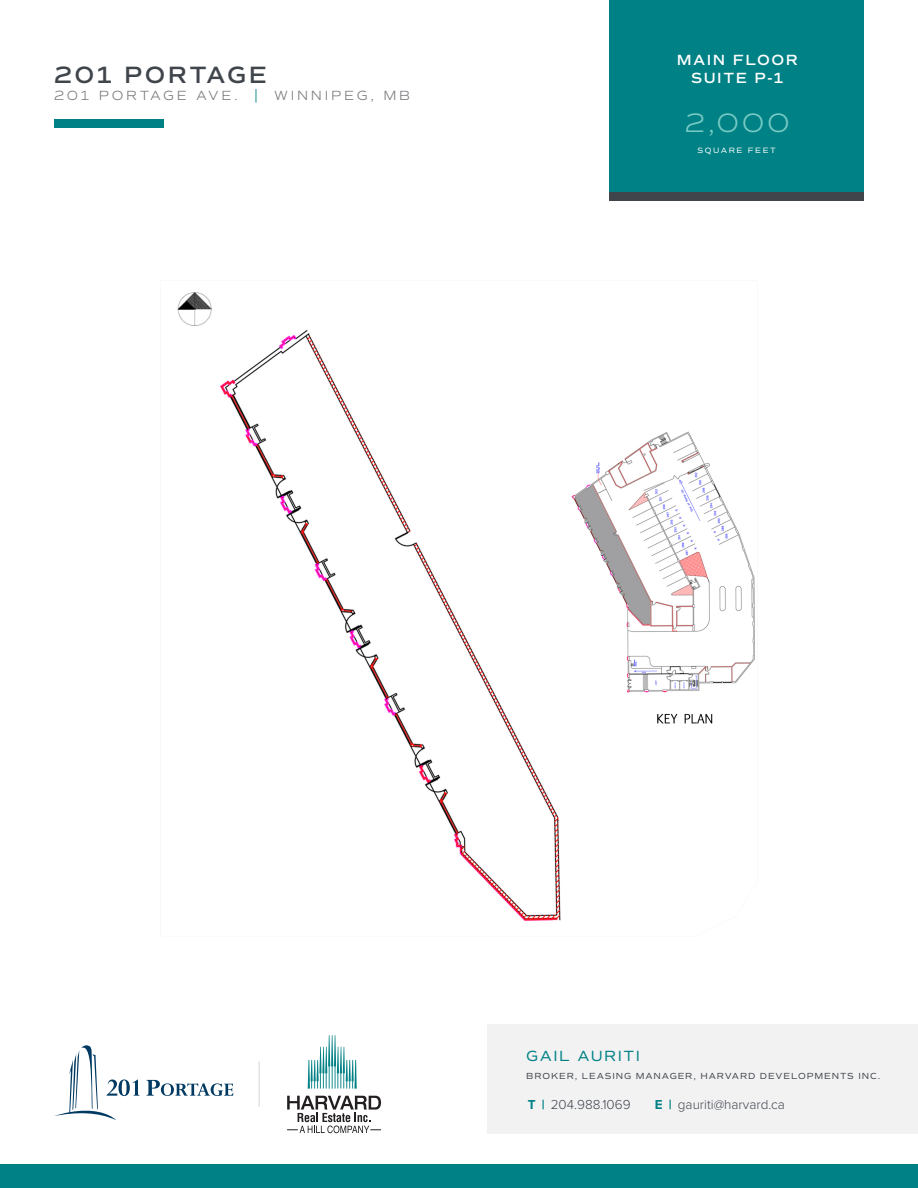
<style>
.page{position:relative;width:918px;height:1188px;background:#fff}
.page>*{position:absolute;margin:0;border:0;box-sizing:border-box;transform-origin:0 0}
.t1{font:300 27px "Commuters Sans";color:#77cbc4}
.t2{font:600 24px "Commuters Sans";letter-spacing:.1em;color:#3f454b}
.t3{font:600 15px/18px "Commuters Sans";letter-spacing:.1em;color:#fff;text-align:center}
.t4{font:15px "Commuters Sans";letter-spacing:.1em;color:#008185}
.t5{font:300 13.5px "Proxima Nova";color:#3f454b}
.t6{font:300 13.5px "Commuters Sans";letter-spacing:.2em;color:#76787b}
.t7{font:9px "Commuters Sans";letter-spacing:.1em;color:#3f454b}
.t8{font:7.8px "Commuters Sans";letter-spacing:.2em;color:#fff}
.s1{color:#008185}
.s2{font-weight:700;color:#008185}
</style>
<div class="page">
<div style="left:0;top:1164px;width:918px;height:24px;background:#008185"></div>
<svg style="left:287px;top:1096px;width:94px;height:37px"></svg>
<svg style="left:308px;top:1035px;width:49px;height:54px"></svg>
<div style="left:609px;top:0;width:255px;height:192px;background:#008185"></div>
<div style="left:609px;top:192px;width:255px;height:9px;background:#3f454b"></div>
<div style="left:487px;top:1025px;width:431px;height:109px;background:#f2f2f3"></div>
<div style="left:54px;top:119px;width:110px;height:9px;background:#008185"></div>
<svg style="left:146px;top:1080px;width:87px;height:16px"></svg>
<svg style="left:54px;top:1045px;width:86px;height:75px"></svg>
<hr style="left:258px;top:1062px;width:2px;height:45px;background:#3f454b">
<img style="left:177px;top:292px;width:578px;height:629px">
<p class="t2" style="left:54px;top:60px;width:214px">201 PORTAGE</p>
<p class="t6" style="left:54px;top:88px;width:358px">201 PORTAGE AVE. <span class="s1">|</span> WINNIPEG, MB</p>
<p class="t3" style="left:677px;top:51px;width:123px">MAIN FLOOR<br>SUITE P-1</p>
<p class="t1" style="left:685px;top:106px;width:107px">2,000</p>
<p class="t8" style="left:697px;top:145px;width:80px">SQUARE FEET</p>
<p class="t4" style="left:526px;top:1047px;width:115px">GAIL AURITI</p>
<p class="t7" style="left:526px;top:1071px;width:356px">BROKER, LEASING MANAGER, HARVARD DEVELOPMENTS INC.</p>
<p class="t5" style="left:528px;top:1094px;width:104px"><span class="s2">T |</span> 204.988.1069</p>
<p class="t5" style="left:655px;top:1094px;width:132px"><span class="s2">E |</span> gauriti@harvard.ca</p>
</div>
